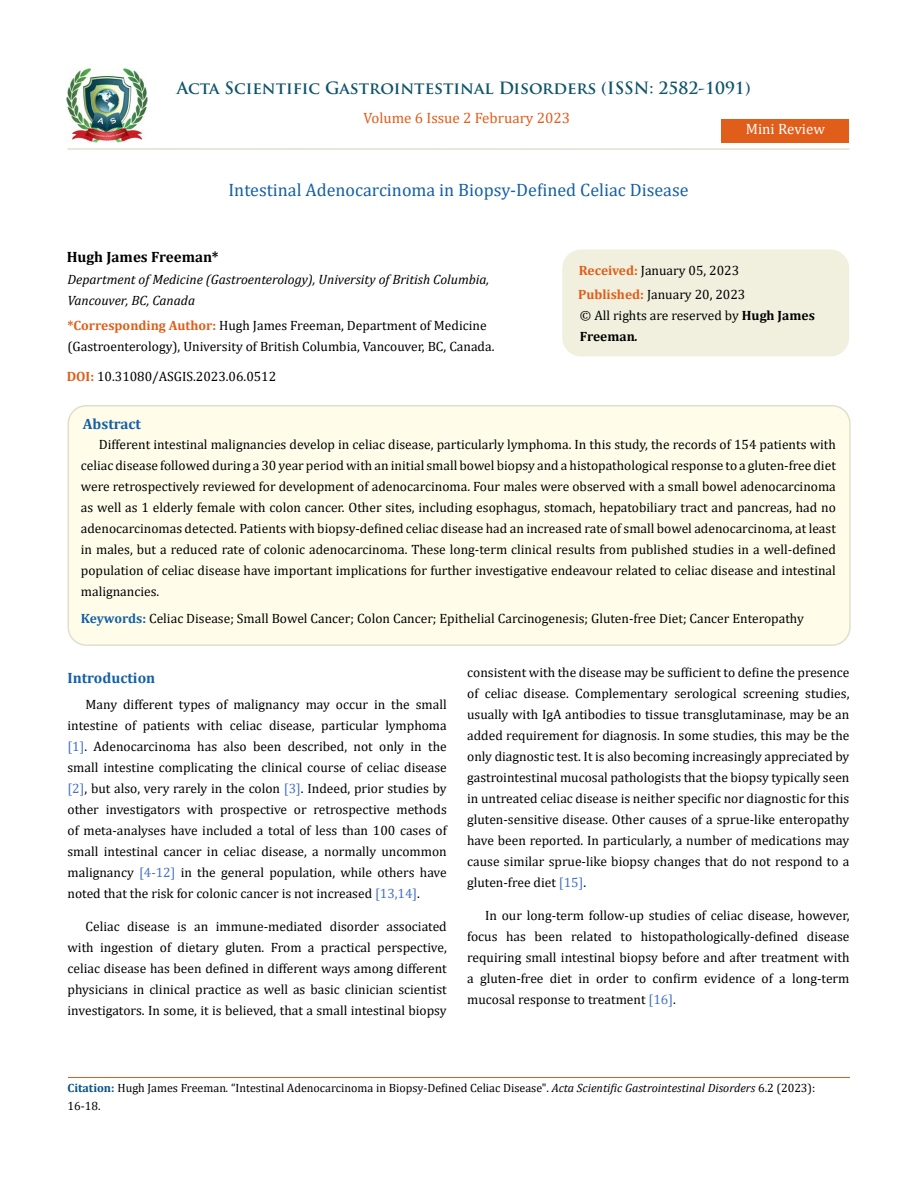
<style>
.page{position:relative;width:917px;height:1188px;background:#fff}
.page>*{position:absolute;margin:0;border:0;box-sizing:border-box;transform-origin:0 0}
.t1{font:18px "Cambria";color:#1560a6}
.t2{font:700 16.5px "Trajan Pro";color:#0e546a}
.t3{font:15px "Cambria";color:#e05d1a}
.t4{font:700 15px "Cambria";color:#1560a6}
.t5{font:700 15px "Cambria";color:#000}
.t6{font:15px "Cambria";color:#fff}
.t7{font:13.5px/21px "Cambria";color:#000;text-align:justify}
.t8{font:italic 13.5px/21px "Cambria";color:#000}
.t9{font:12px/18px "Cambria";color:#000}
.s1{font-weight:700;color:#e05d1a}
.s2{font-weight:700}
.s3{font-weight:700;font-style:italic}
.s4{font-weight:700;color:#1560a6}
.s5{color:#4472c4}
.s6{font-weight:700;color:#035089}
.s7{font-style:italic}
</style>
<div class="page">
<img style="left:67px;top:68px;width:80px;height:74px">
<div style="left:721px;top:119px;width:128px;height:23px;background:#e05d1a"></div>
<div style="left:563px;top:250px;width:285px;height:106px;background:#f1f0de;border-radius:18px"></div>
<div style="left:562px;top:250px;width:287px;height:106px;border:2px solid #f1f0de;border-radius:18px"></div>
<div style="left:68px;top:406px;width:781px;height:239px;background:#fffde9;border-radius:18px"></div>
<div style="left:67px;top:405px;width:783px;height:241px;border:2px solid #e0dfcd;border-radius:18px"></div>
<hr style="left:67px;top:148px;width:782px;height:2px;background:#e0dfcd">
<hr style="left:68px;top:1077px;width:781px;height:1px;background:#e05d1a">
<p class="t2" style="left:177px;top:77px;width:575px">Acta Scientific Gastrointestinal Disorders (ISSN: 2582-1091)</p>
<p class="t3" style="left:363px;top:109px;width:208px">Volume 6 Issue 2 February 2023</p>
<p class="t6" style="left:745px;top:120px;width:81px">Mini Review</p>
<h1 class="t1" style="left:228px;top:180px;width:461px">Intestinal Adenocarcinoma in Biopsy-Defined Celiac Disease</h1>
<p class="t5" style="left:67px;top:246px;width:153px">Hugh James Freeman*</p>
<p class="t8" style="left:67px;top:269px;width:423px">Department of Medicine (Gastroenterology), University of British Columbia,<br>Vancouver, BC, Canada</p>
<p class="t7" style="left:67px;top:315px;width:428px"><span class="s1">*Corresponding Author:</span> Hugh James Freeman, Department of Medicine (Gastroenterology), University of British Columbia, Vancouver, BC, Canada.</p>
<p class="t7" style="left:67px;top:366px;width:211px"><span class="s1">DOI:</span> 10.31080/ASGIS.2023.06.0512</p>
<p class="t7" style="left:578px;top:258px;width:169px;line-height:24.5px"><span class="s1">Received:</span> January 05, 2023<br><span class="s1">Published:</span> January 20, 2023</p>
<p class="t7" style="left:580px;top:304px;width:236px">© All rights are reserved by <span class="s2">Hugh James<br>Freeman</span><span class="s3">.</span></p>
<p class="t4" style="left:83px;top:413px;width:60px">Abstract</p>
<p class="t7" style="left:81px;top:434px;width:756px;text-indent:18px">Different intestinal malignancies develop in celiac disease, particularly lymphoma. In this study, the records of 154 patients with celiac disease followed during a 30 year period with an initial small bowel biopsy and a histopathological response to a gluten-free diet were retrospectively reviewed for development of adenocarcinoma. Four males were observed with a small bowel adenocarcinoma as well as 1 elderly female with colon cancer. Other sites, including esophagus, stomach, hepatobiliary tract and pancreas, had no adenocarcinomas detected. Patients with biopsy-defined celiac disease had an increased rate of small bowel adenocarcinoma, at least in males, but a reduced rate of colonic adenocarcinoma. These long-term clinical results from published studies in a well-defined population of celiac disease have important implications for further investigative endeavour related to celiac disease and intestinal malignancies.</p>
<p class="t7" style="left:81px;top:608px;width:724px"><span class="s4">Keywords:</span> Celiac Disease; Small Bowel Cancer; Colon Cancer; Epithelial Carcinogenesis; Gluten-free Diet; Cancer Enteropathy</p>
<p class="t4" style="left:67px;top:668px;width:89px">Introduction</p>
<p class="t7" style="left:67px;top:694px;width:381px;text-indent:18px">Many different types of malignancy may occur in the small intestine of patients with celiac disease, particular lymphoma <span class="s5">[1]</span>. Adenocarcinoma has also been described, not only in the small intestine complicating the clinical course of celiac disease <span class="s5">[2]</span>, but also, very rarely in the colon <span class="s5">[3]</span>. Indeed, prior studies by other investigators with prospective or retrospective methods of meta-analyses have included a total of less than 100 cases of small intestinal cancer in celiac disease, a normally uncommon malignancy <span class="s5">[4-12]</span> in the general population, while others have noted that the risk for colonic cancer is not increased <span class="s5">[13,14]</span>.</p>
<p class="t7" style="left:67px;top:916px;width:381px;text-indent:18px">Celiac disease is an immune-mediated disorder associated with ingestion of dietary gluten. From a practical perspective, celiac disease has been defined in different ways among different physicians in clinical practice as well as basic clinician scientist investigators. In some, it is believed, that a small intestinal biopsy</p>
<p class="t7" style="left:467px;top:661px;width:384px">consistent with the disease may be sufficient to define the presence of celiac disease. Complementary serological screening studies, usually with IgA antibodies to tissue transglutaminase, may be an added requirement for diagnosis. In some studies, this may be the only diagnostic test. It is also becoming increasingly appreciated by gastrointestinal mucosal pathologists that the biopsy typically seen in untreated celiac disease is neither specific nor diagnostic for this gluten-sensitive disease. Other causes of a sprue-like enteropathy have been reported. In particularly, a number of medications may cause similar sprue-like biopsy changes that do not respond to a gluten-free diet <span class="s5">[15]</span>.</p>
<p class="t7" style="left:467px;top:904px;width:384px;text-indent:18px">In our long-term follow-up studies of celiac disease, however, focus has been related to histopathologically-defined disease requiring small intestinal biopsy before and after treatment with a gluten-free diet in order to confirm evidence of a long-term mucosal response to treatment <span class="s5">[16]</span>.</p>
<p class="t9" style="left:68px;top:1079px;width:749px"><span class="s6">Citation:</span> Hugh James Freeman<span class="s7">.</span> “Intestinal Adenocarcinoma in Biopsy-Defined Celiac Disease". <span class="s7">Acta Scientific Gastrointestinal Disorders</span> 6.2 (2023):<br>16-18.</p>
</div>
